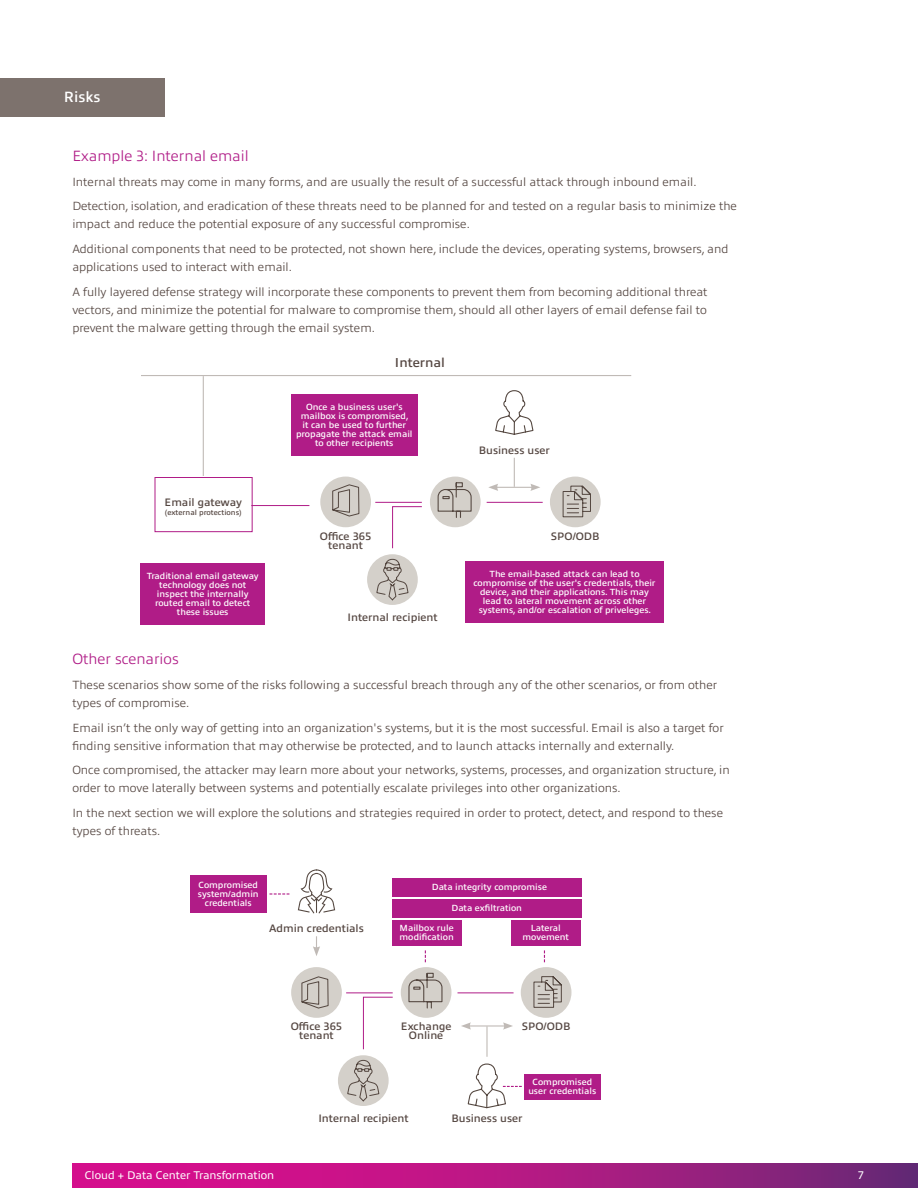
<style>
.page{position:relative;width:918px;height:1188px;background:#fff}
.page>*{position:absolute;margin:0;border:0;box-sizing:border-box;transform-origin:0 0}
.t1{font:300 15px "Allumi Pro";color:#b01c87}
.t2{font:600 15px "Allumi Pro";color:#fff}
.t3{font:600 13.05px "Allumi Pro";color:#554742}
.t4{font:300 12px/18px "Allumi Pro";color:#554742}
.t5{font:11.25px "Allumi Pro";color:#fff}
.t6{font:600 10.95px/9px "Allumi Pro";color:#554742;text-align:center}
.t7{font:600 9px/9px "Allumi Pro";color:#fff;text-align:center}
.t8{font:600 7.5px "Allumi Pro";color:#554742}
</style>
<div class="page">
<svg style="left:72px;top:1163px;width:846px;height:25px;background:#af1983"></svg>
<div style="left:0;top:78px;width:165px;height:39px;background:#7d726d"></div>
<hr style="left:141px;top:375px;width:490px;height:1px;background:#706359">
<hr style="left:203px;top:376px;width:1px;height:100px;background:#706359">
<div style="left:155px;top:477px;width:98px;height:55px;border:1px solid #b01c87"></div>
<hr style="left:251px;top:505px;width:58px;height:1px;background:#b01c87">
<div style="left:291px;top:394px;width:126px;height:62px;background:#b01c87"></div>
<div style="left:141px;top:563px;width:124px;height:62px;background:#b01c87"></div>
<div style="left:465px;top:561px;width:199px;height:62px;background:#b01c87"></div>
<div style="left:320px;top:477px;width:51px;height:50px;background:#d4d0ca;border-radius:50%"></div>
<div style="left:430px;top:477px;width:51px;height:50px;background:#d4d0ca;border-radius:50%"></div>
<div style="left:367px;top:554px;width:51px;height:51px;background:#d4d0ca;border-radius:50%"></div>
<div style="left:550px;top:477px;width:51px;height:50px;background:#d4d0ca;border-radius:50%"></div>
<svg style="left:332px;top:484px;width:28px;height:33px"></svg>
<svg style="left:437px;top:482px;width:35px;height:36px"></svg>
<svg style="left:514px;top:458px;width:1px;height:29px"></svg>
<hr style="left:496px;top:487px;width:37px;height:1px;background:#706359">
<svg style="left:488px;top:484px;width:10px;height:7px"></svg>
<svg style="left:530px;top:484px;width:10px;height:7px"></svg>
<svg style="left:495px;top:390px;width:39px;height:45px"></svg>
<svg style="left:392px;top:506px;width:30px;height:43px"></svg>
<hr style="left:375px;top:502px;width:47px;height:1px;background:#b01c87">
<hr style="left:487px;top:502px;width:56px;height:1px;background:#b01c87">
<svg style="left:562px;top:485px;width:29px;height:33px"></svg>
<svg style="left:376px;top:558px;width:33px;height:43px"></svg>
<hr style="left:486px;top:1027px;width:2px;height:30px;background:#706359">
<hr style="left:469px;top:1025px;width:36px;height:2px;background:#706359">
<svg style="left:503px;top:1022px;width:10px;height:8px"></svg>
<svg style="left:461px;top:1022px;width:10px;height:8px"></svg>
<div style="left:524px;top:1074px;width:77px;height:26px;background:#b01c87"></div>
<div style="left:392px;top:920px;width:70px;height:26px;background:#b01c87"></div>
<div style="left:190px;top:875px;width:76px;height:38px;background:#b01c87"></div>
<div style="left:392px;top:899px;width:189px;height:19px;background:#b01c87"></div>
<div style="left:392px;top:878px;width:189px;height:19px;background:#b01c87"></div>
<div style="left:511px;top:920px;width:70px;height:26px;background:#b01c87"></div>
<svg style="left:269px;top:893px;width:20px;height:2px"></svg>
<div style="left:291px;top:967px;width:51px;height:51px;background:#d4d0ca;border-radius:50%"></div>
<div style="left:401px;top:967px;width:50px;height:51px;background:#d4d0ca;border-radius:50%"></div>
<div style="left:338px;top:1055px;width:51px;height:51px;background:#d4d0ca;border-radius:50%"></div>
<div style="left:521px;top:967px;width:50px;height:51px;background:#d4d0ca;border-radius:50%"></div>
<svg style="left:301px;top:976px;width:28px;height:33px"></svg>
<svg style="left:408px;top:972px;width:35px;height:37px"></svg>
<svg style="left:313px;top:936px;width:7px;height:20px"></svg>
<svg style="left:298px;top:869px;width:37px;height:44px"></svg>
<svg style="left:363px;top:996px;width:30px;height:54px"></svg>
<hr style="left:346px;top:992px;width:47px;height:1px;background:#b01c87">
<hr style="left:458px;top:992px;width:56px;height:1px;background:#b01c87">
<svg style="left:533px;top:976px;width:29px;height:32px"></svg>
<svg style="left:347px;top:1059px;width:33px;height:43px"></svg>
<svg style="left:467px;top:1063px;width:55px;height:46px"></svg>
<p class="t2" style="left:64px;top:86px;width:38px">Risks</p>
<p class="t1" style="left:72px;top:145px;width:178px">Example 3: Internal email</p>
<p class="t4" style="left:72px;top:168px;width:666px;line-height:24.8px">Internal threats may come in many forms, and are usually the result of a successful attack through inbound email.<br>Detection, isolation, and eradication of these threats need to be planned for and tested on a regular basis to minimize the</p>
<p class="t4" style="left:72px;top:211px;width:658px;line-height:24.8px">impact and reduce the potential exposure of any successful compromise.<br>Additional components that need to be protected, not shown here, include the devices, operating systems, browsers, and</p>
<p class="t4" style="left:72px;top:254px;width:637px;line-height:24.8px">applications used to interact with email.<br>A fully layered defense strategy will incorporate these components to prevent them from becoming additional threat</p>
<p class="t4" style="left:72px;top:300px;width:636px">vectors, and minimize the potential for malware to compromise them, should all other layers of email defense fail to prevent the malware getting through the email system.</p>
<p class="t6" style="left:165px;top:496px;width:79px">Email gateway</p>
<p class="t8" style="left:165px;top:506px;width:78px">(external protections)</p>
<p class="t3" style="left:395px;top:353px;width:51px">Internal</p>
<p class="t7" style="left:296px;top:402px;width:118px">Once a business user's mailbox is compromised,<br>it can be used to further propagate the attack email to other recipients</p>
<p class="t6" style="left:320px;top:531px;width:53px">Office 365 tenant</p>
<p class="t6" style="left:479px;top:445px;width:73px">Business user</p>
<p class="t6" style="left:551px;top:531px;width:50px">SPO/ODB</p>
<p class="t7" style="left:147px;top:571px;width:113px">Traditional email gateway technology does not inspect the internally routed email to detect these issues</p>
<p class="t7" style="left:474px;top:569px;width:184px">The email-based attack can lead to compromise of the user's credentials, their device, and their applications. This may lead to lateral movement across other systems, and/or escalation of priveleges.</p>
<p class="t6" style="left:347px;top:612px;width:92px">Internal recipient</p>
<p class="t1" style="left:72px;top:648px;width:108px">Other scenarios</p>
<p class="t4" style="left:72px;top:675px;width:646px">These scenarios show some of the risks following a successful breach through any of the other scenarios, or from other types of compromise.</p>
<p class="t4" style="left:72px;top:718px;width:653px">Email isn’t the only way of getting into an organization's systems, but it is the most successful. Email is also a target for finding sensitive information that may otherwise be protected, and to launch attacks internally and externally.</p>
<p class="t4" style="left:72px;top:760px;width:659px">Once compromised, the attacker may learn more about your networks, systems, processes, and organization structure, in order to move laterally between systems and potentially escalate privileges into other organizations.</p>
<p class="t4" style="left:72px;top:803px;width:652px">In the next section we will explore the solutions and strategies required in order to protect, detect, and respond to these types of threats.</p>
<p class="t7" style="left:198px;top:879px;width:62px">Compromised system/admin credentials</p>
<p class="t6" style="left:269px;top:923px;width:96px">Admin credentials</p>
<p class="t7" style="left:432px;top:882px;width:117px">Data integrity compromise</p>
<p class="t7" style="left:522px;top:923px;width:48px">Lateral movement</p>
<p class="t7" style="left:452px;top:903px;width:72px">Data exfiltration</p>
<p class="t7" style="left:400px;top:923px;width:56px;text-align:left">Mailbox rule modification</p>
<p class="t6" style="left:291px;top:1021px;width:53px">Office 365 tenant</p>
<p class="t6" style="left:401px;top:1021px;width:52px">Exchange<br>Online</p>
<p class="t6" style="left:522px;top:1021px;width:50px">SPO/ODB</p>
<p class="t7" style="left:528px;top:1077px;width:70px">Compromised user credentials</p>
<p class="t6" style="left:318px;top:1113px;width:92px">Internal recipient</p>
<p class="t6" style="left:451px;top:1113px;width:73px">Business user</p>
<p class="t5" style="left:85px;top:1167px;width:191px">Cloud + Data Center Transformation</p>
<p class="t5" style="left:858px;top:1167px;width:8px">7</p>
</div>
